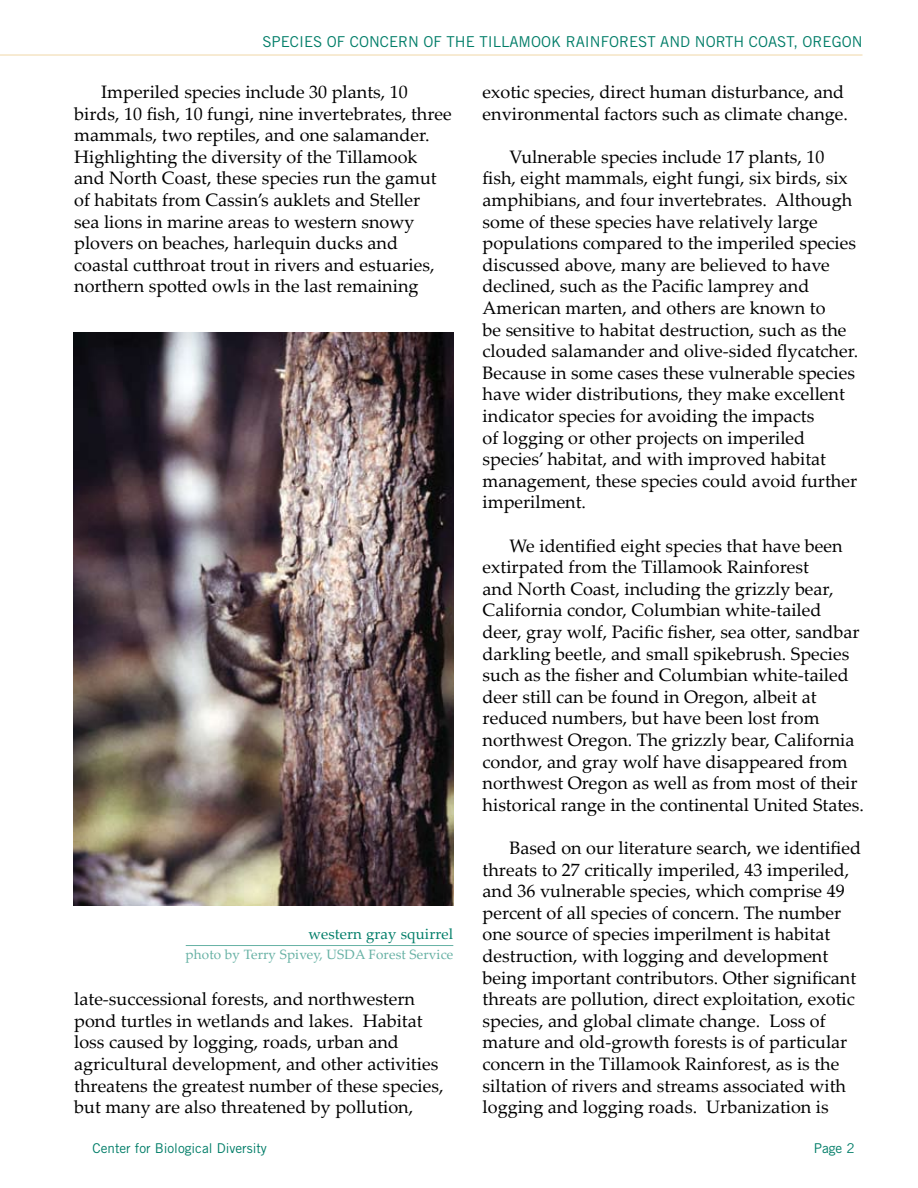
<style>
.page{position:relative;width:918px;height:1188px;background:#fff}
.page>*{position:absolute;margin:0;border:0;box-sizing:border-box;transform-origin:0 0}
.t1{font:18px/21.6px "Palatino Linotype";color:#000}
.t2{font:15px "Trade Gothic LT Std";color:#007d68}
.t3{font:15px "Palatino Linotype";letter-spacing:.01em;color:#007d68}
.t4{font:13.5px "Palatino Linotype";letter-spacing:.01em;color:#66b1a4}
.t5{font:13.5px "Trade Gothic LT Std";color:#007d68}
</style>
<div class="page">
<hr style="left:0;top:54px;width:862px;height:2px;background:#f2dcb1">
<img style="left:74px;top:332px;width:379px;height:574px">
<hr style="left:186px;top:945px;width:267px;height:1px;background:#66b1a4">
<p class="t2" style="left:262px;top:33px;width:602px">SPECIES OF CONCERN OF THE TILLAMOOK RAINFOREST AND NORTH COAST, OREGON</p>
<p class="t1" style="left:74px;top:80px;width:379px;text-indent:27px">Imperiled species include 30 plants, 10 birds, 10 fish, 10 fungi, nine invertebrates, three mammals, two reptiles, and one salamander.<br>Highlighting the diversity of the Tillamook and North Coast, these species run the gamut of habitats from Cassin’s auklets and Steller<br>sea lions in marine areas to western snowy plovers on beaches, harlequin ducks and coastal cutthroat trout in rivers and estuaries, northern spotted owls in the last remaining</p>
<p class="t3" style="left:309px;top:924px;width:146px">western gray squirrel</p>
<p class="t4" style="left:186px;top:945px;width:269px">photo by Terry Spivey, USDA Forest Service</p>
<p class="t1" style="left:74px;top:987px;width:371px">late-successional forests, and northwestern pond turtles in wetlands and lakes. Habitat loss caused by logging, roads, urban and agricultural development, and other activities threatens the greatest number of these species, but many are also threatened by pollution,</p>
<p class="t1" style="left:483px;top:80px;width:367px">exotic species, direct human disturbance, and environmental factors such as climate change.</p>
<p class="t1" style="left:483px;top:145px;width:377px;text-indent:27px">Vulnerable species include 17 plants, 10 fish, eight mammals, eight fungi, six birds, six amphibians, and four invertebrates. Although some of these species have relatively large populations compared to the imperiled species discussed above, many are believed to have declined, such as the Pacific lamprey and American marten, and others are known to<br>be sensitive to habitat destruction, such as the clouded salamander and olive-sided flycatcher.<br>Because in some cases these vulnerable species have wider distributions, they make excellent indicator species for avoiding the impacts<br>of logging or other projects on imperiled species’ habitat, and with improved habitat management, these species could avoid further imperilment.</p>
<p class="t1" style="left:483px;top:534px;width:383px;text-indent:27px">We identified eight species that have been extirpated from the Tillamook Rainforest<br>and North Coast, including the grizzly bear, California condor, Columbian white-tailed deer, gray wolf, Pacific fisher, sea otter, sandbar darkling beetle, and small spikebrush. Species such as the fisher and Columbian white-tailed deer still can be found in Oregon, albeit at reduced numbers, but have been lost from northwest Oregon. The grizzly bear, California condor, and gray wolf have disappeared from northwest Oregon as well as from most of their historical range in the continental United States.</p>
<p class="t1" style="left:483px;top:836px;width:380px;text-indent:27px">Based on our literature search, we identified threats to 27 critically imperiled, 43 imperiled, and 36 vulnerable species, which comprise 49 percent of all species of concern. The number one source of species imperilment is habitat destruction, with logging and development being important contributors. Other significant threats are pollution, direct exploitation, exotic species, and global climate change. Loss of mature and old-growth forests is of particular concern in the Tillamook Rainforest, as is the siltation of rivers and streams associated with logging and logging roads. Urbanization is</p>
<p class="t5" style="left:93px;top:1140px;width:176px">Center for Biological Diversity</p>
<p class="t5" style="left:814px;top:1140px;width:30px">Page</p>
</div>
